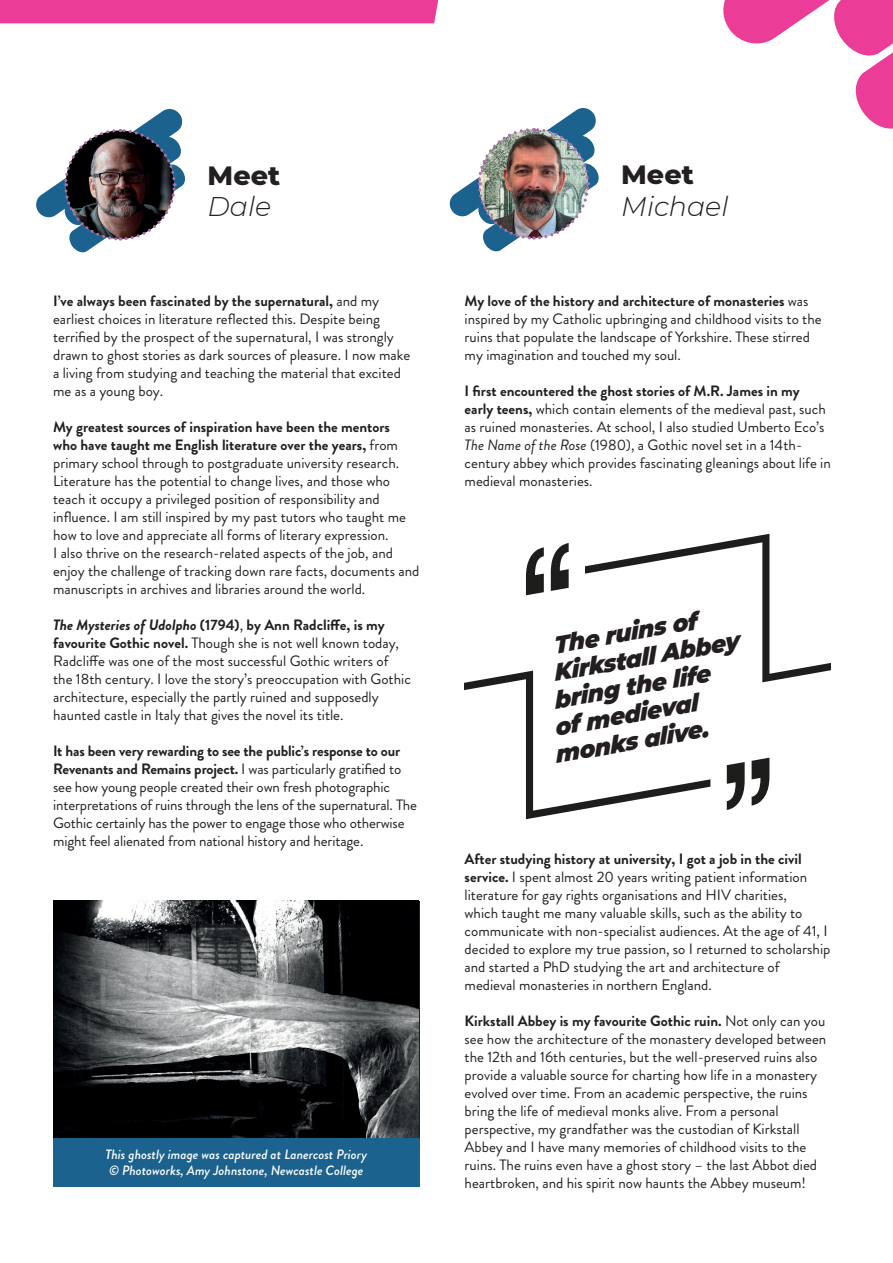
<style>
.page{position:relative;width:893px;height:1263px;background:#fff}
.page>*{position:absolute;margin:0;border:0;box-sizing:border-box;transform-origin:0 0}
.t1{font:italic 300 27px "Montserrat";color:#231f20}
.t2{font:800 27px "Montserrat";color:#231f20}
.t3{font:italic 900 24px "Montserrat";color:#231f20}
.t4{font:15px/18px "Brandon Grotesque";color:#231f20}
.t5{font:italic 500 13.5px "Brandon Grotesque";color:#fff}
.s1{font-weight:700}
.s2{font-weight:700;font-style:italic}
.s3{font-style:italic}
</style>
<div class="page">
<div style="left:0;top:0;width:438px;height:23px;background:#eb3c97"></div>
<svg style="left:723px;top:0;width:170px;height:129px"></svg>
<img style="left:36px;top:109px;width:149px;height:144px">
<img style="left:449px;top:108px;width:150px;height:144px">
<svg style="left:465px;top:534px;width:366px;height:285px"></svg>
<img style="left:53px;top:901px;width:366px;height:237px">
<div style="left:53px;top:1138px;width:366px;height:48px;background:#1b628f"></div>
<p class="t2" style="left:208px;top:156px;width:74px">Meet</p>
<p class="t1" style="left:208px;top:189px;width:65px">Dale</p>
<p class="t4" style="left:53px;top:292px;width:359px"><span class="s1">I’ve always been fascinated by the supernatural,</span> and my earliest choices in literature reflected this. Despite being terrified by the prospect of the supernatural, I was strongly drawn to ghost stories as dark sources of pleasure. I now make a living from studying and teaching the material that excited me as a young boy.</p>
<p class="t4" style="left:53px;top:418px;width:368px"><span class="s1">My greatest sources of inspiration have been the mentors<br>who have taught me English literature over the years,</span> from primary school through to postgraduate university research.<br>Literature has the potential to change lives, and those who teach it occupy a privileged position of responsibility and influence. I am still inspired by my past tutors who taught me how to love and appreciate all forms of literary expression.<br>I also thrive on the research-related aspects of the job, and enjoy the challenge of tracking down rare facts, documents and manuscripts in archives and libraries around the world.</p>
<p class="t4" style="left:53px;top:616px;width:359px"><span class="s2">The Mysteries of Udolpho</span> <span class="s1">(1794)</span>, <span class="s1">by Ann Radcliffe, is my favourite Gothic novel.</span> Though she is not well known today, Radcliffe was one of the most successful Gothic writers of the 18th century. I love the story’s preoccupation with Gothic architecture, especially the partly ruined and supposedly haunted castle in Italy that gives the novel its title.</p>
<p class="t4" style="left:53px;top:742px;width:365px"><span class="s1">It has been very rewarding to see the public’s response to our Revenants and Remains project.</span> I was particularly gratified to see how young people created their own fresh photographic interpretations of ruins through the lens of the supernatural. The Gothic certainly has the power to engage those who otherwise might feel alienated from national history and heritage.</p>
<p class="t5" style="left:105px;top:1144px;width:263px">This ghostly image was captured at Lanercost Priory</p>
<p class="t5" style="left:109px;top:1161px;width:256px">© Photoworks, Amy Johnstone, Newcastle College</p>
<p class="t2" style="left:621px;top:155px;width:74px">Meet</p>
<p class="t1" style="left:621px;top:188px;width:109px">Michael</p>
<p class="t4" style="left:465px;top:292px;width:359px"><span class="s1">My love of the history and architecture of monasteries</span> was inspired by my Catholic upbringing and childhood visits to the ruins that populate the landscape of Yorkshire. These stirred my imagination and touched my soul.</p>
<p class="t4" style="left:465px;top:382px;width:368px"><span class="s1">I first encountered the ghost stories of M.R. James in my early teens,</span> which contain elements of the medieval past, such as ruined monasteries. At school, I also studied Umberto Eco’s <span class="s3">The Name of the Rose</span> (1980), a Gothic novel set in a 14th&shy;century abbey which provides fascinating gleanings about life in medieval monasteries.</p>
<p class="t3" style="left:550px;top:628px;width:147px;rotate:-10deg">The ruins of</p>
<p class="t3" style="left:550px;top:655px;width:190px;rotate:-10deg">Kirkstall Abbey</p>
<p class="t3" style="left:551px;top:682px;width:159px;rotate:-10deg">bring the life</p>
<p class="t3" style="left:551px;top:710px;width:146px;rotate:-10deg">of medieval</p>
<p class="t3" style="left:552px;top:737px;width:157px;rotate:-10deg">monks alive.</p>
<p class="t4" style="left:465px;top:850px;width:367px"><span class="s1">After studying history at university, I got a job in the civil service.</span> I spent almost 20 years writing patient information literature for gay rights organisations and HIV charities,<br>which taught me many valuable skills, such as the ability to communicate with non-specialist audiences. At the age of 41, I decided to explore my true passion, so I returned to scholarship and started a PhD studying the art and architecture of medieval monasteries in northern England.</p>
<p class="t4" style="left:465px;top:1012px;width:363px"><span class="s1">Kirkstall Abbey is my favourite Gothic ruin.</span> Not only can you see how the architecture of the monastery developed between the 12th and 16th centuries, but the well-preserved ruins also provide a valuable source for charting how life in a monastery evolved over time. From an academic perspective, the ruins bring the life of medieval monks alive. From a personal perspective, my grandfather was the custodian of Kirkstall Abbey and I have many memories of childhood visits to the ruins. The ruins even have a ghost story – the last Abbot died heartbroken, and his spirit now haunts the Abbey museum!</p>
</div>
